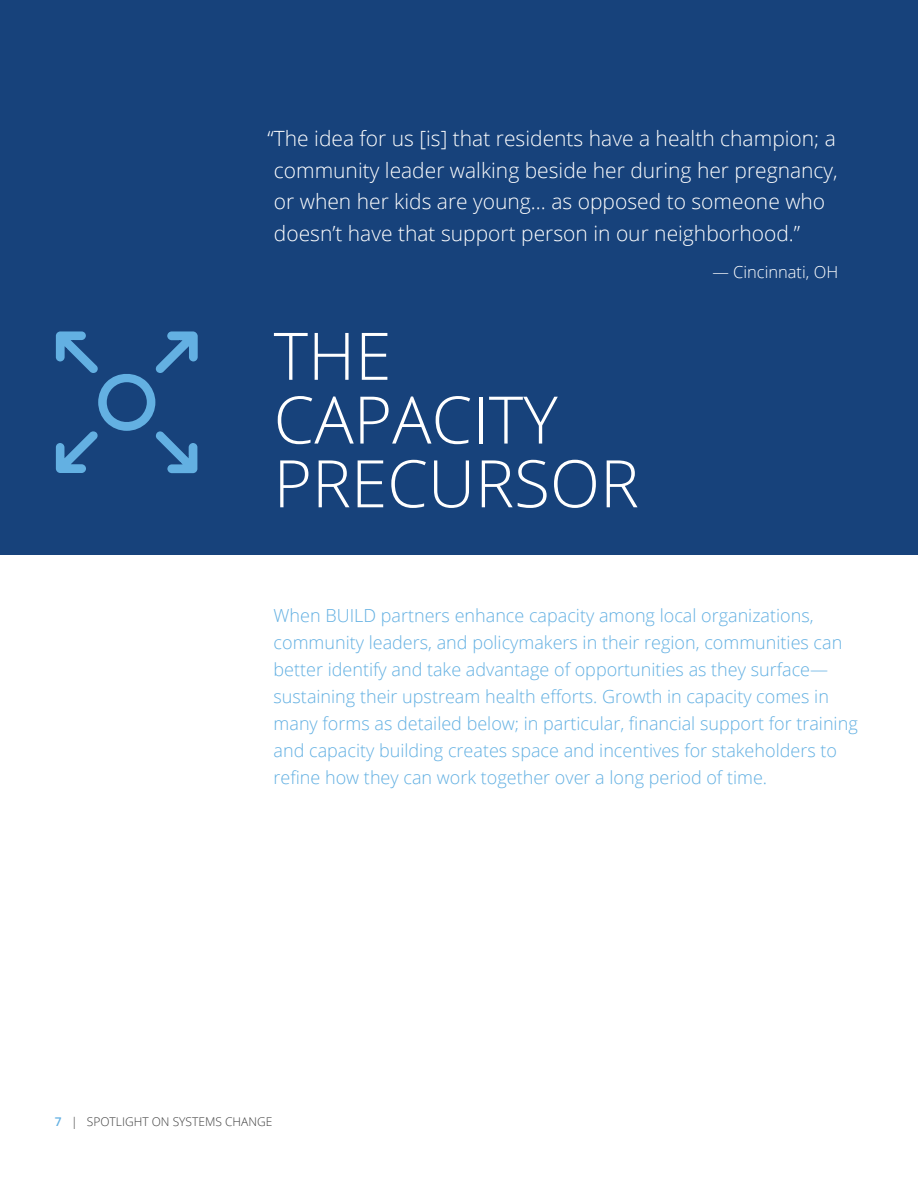
<style>
.page{position:relative;width:918px;height:1188px;background:#fff}
.page>*{position:absolute;margin:0;border:0;box-sizing:border-box;transform-origin:0 0}
.t1{font:300 65.7px "Open Sans";color:#fff}
.t2{font:300 21px/31.5px "Open Sans";color:#fff}
.t3{font:300 18px/27px "Open Sans";color:#63b0e2}
.t4{font:300 16.5px "Open Sans";color:#fff}
.t5{font:300 12px "Open Sans";color:#3c3c3c}
.s1{font-weight:600;color:#63b0e2}
</style>
<div class="page">
<div style="left:0;top:0;width:918px;height:555px;background:#17427b"></div>
<svg style="left:55px;top:331px;width:143px;height:143px"></svg>
<p class="t2" style="left:268px;top:122px;width:572px">“The idea for us [is] that residents have a health champion; a community leader walking beside her during her pregnancy, or when her kids are young… as opposed to someone who doesn’t have that support person in our neighborhood.”</p>
<p class="t4" style="left:712px;top:261px;width:127px">— Cincinnati, OH</p>
<p class="t1" style="left:274px;top:311px;width:119px">THE</p>
<p class="t1" style="left:274px;top:375px;width:286px">CAPACITY</p>
<p class="t1" style="left:274px;top:438px;width:367px">PRECURSOR</p>
<p class="t3" style="left:274px;top:602px;width:586px">When BUILD partners enhance capacity among local organizations, community leaders, and policymakers in their region, communities can better identify and take advantage of opportunities as they surface— sustaining their upstream health efforts. Growth in capacity comes in many forms as detailed below; in particular, financial support for training and capacity building creates space and incentives for stakeholders to refine how they can work together over a long period of time.</p>
<p class="t5" style="left:55px;top:1113px;width:219px"><span class="s1">7</span> | SPOTLIGHT ON SYSTEMS CHANGE</p>
</div>
